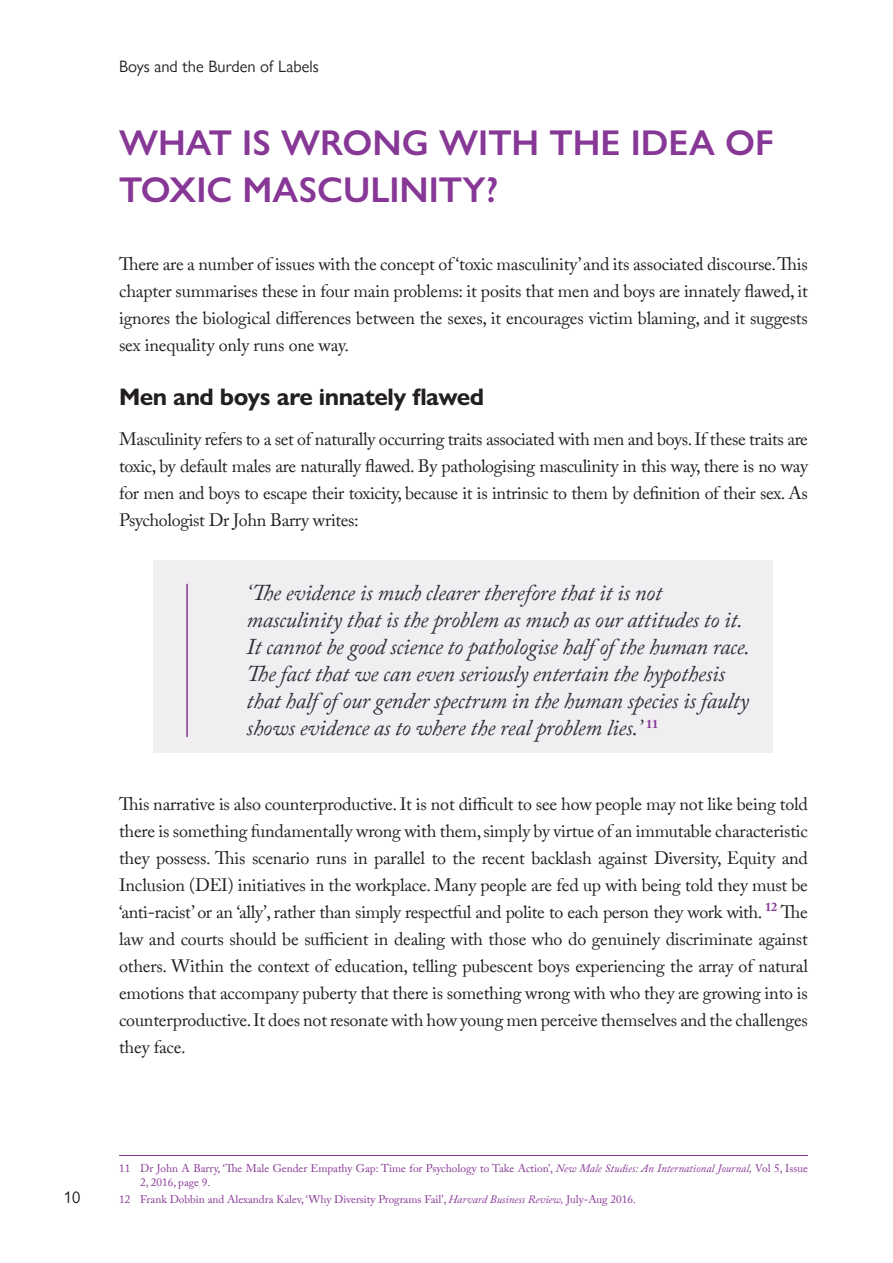
<style>
.page{position:relative;width:893px;height:1263px;background:#fff}
.page>*{position:absolute;margin:0;border:0;box-sizing:border-box;transform-origin:0 0}
.t1{font:600 36px/47.2px "Gill Sans Nova";color:#873795}
.Body_Copy{font:700 24px "Gill Sans Nova";letter-spacing:-.02em;color:#231f20}
.Quotation_Left{font:italic 22.5px/27px "Adobe Caslon Pro";letter-spacing:-.01em;color:#2e3134}
.Body_Copy-2{font:18px/27px "Adobe Caslon Pro";letter-spacing:-.01em;color:#231f20;text-align:justify}
.t2{font:16.5px "Gill Sans Nova";color:#231f20}
.Footnote_References{font:11.25px/13.5px "Adobe Caslon Pro";color:#873795}
.s1{font-style:italic}
</style>
<div class="page">
<div style="left:153px;top:560px;width:620px;height:192px;background:#f0eef1"></div>
<hr style="left:186px;top:584px;width:2px;height:153px;background:#873795">
<hr style="left:119px;top:1155px;width:689px;height:1px;background:#873795">
<p class="t2" style="left:119px;top:56px;width:201px">Boys and the Burden of Labels</p>
<p class="t1" style="left:119px;top:119px;width:656px">WHAT IS WRONG WITH THE IDEA OF<br>TOXIC MASCULINITY?</p>
<p class="Body_Copy-2" style="left:119px;top:250px;width:690px">There are a number of issues with the concept of ‘toxic masculinity’ and its associated discourse. This chapter summarises these in four main problems: it posits that men and boys are innately flawed, it ignores the biological differences between the sexes, it encourages victim blaming, and it suggests sex inequality only runs one way.</p>
<p class="Body_Copy" style="left:119px;top:381px;width:367px">Men and boys are innately flawed</p>
<p class="Body_Copy-2" style="left:119px;top:425px;width:690px">Masculinity refers to a set of naturally occurring traits associated with men and boys. If these traits are toxic, by default males are naturally flawed. By pathologising masculinity in this way, there is no way for men and boys to escape their toxicity, because it is intrinsic to them by definition of their sex. As Psychologist Dr John Barry writes:</p>
<p class="Quotation_Left" style="left:247px;top:579px;width:505px">‘The evidence is much clearer therefore that it is not masculinity that is the problem as much as our attitudes to it.<br>It cannot be good science to pathologise half of the human race.<br>The fact that we can even seriously entertain the hypothesis that half of our gender spectrum in the human species is faulty shows evidence as to where the real problem lies.’ <sup>11</sup></p>
<p class="Body_Copy-2" style="left:119px;top:790px;width:690px">This narrative is also counterproductive. It is not difficult to see how people may not like being told there is something fundamentally wrong with them, simply by virtue of an immutable characteristic they possess. This scenario runs in parallel to the recent backlash against Diversity, Equity and Inclusion (DEI) initiatives in the workplace. Many people are fed up with being told they must be ‘anti-racist’ or an ‘ally’, rather than simply respectful and polite to each person they work with. <sup>12</sup> The law and courts should be sufficient in dealing with those who do genuinely discriminate against others. Within the context of education, telling pubescent boys experiencing the array of natural emotions that accompany puberty that there is something wrong with who they are growing into is counterproductive. It does not resonate with how young men perceive themselves and the challenges they face.</p>
<p class="t2" style="left:64px;top:1188px;width:18px">10</p>
<p class="Footnote_References" style="left:140px;top:1161px;width:669px;text-indent:-21px">11 Dr John A Barry, ‘The Male Gender Empathy Gap: Time for Psychology to Take Action’, <span class="s1">New Male Studies: An International Journal,</span> Vol 5, Issue<br>2, 2016, page 9.</p>
<p class="Footnote_References" style="left:119px;top:1193px;width:518px">12 Frank Dobbin and Alexandra Kalev, ‘Why Diversity Programs Fail’, <span class="s1">Harvard Business Review,</span> July-Aug 2016.</p>
</div>
